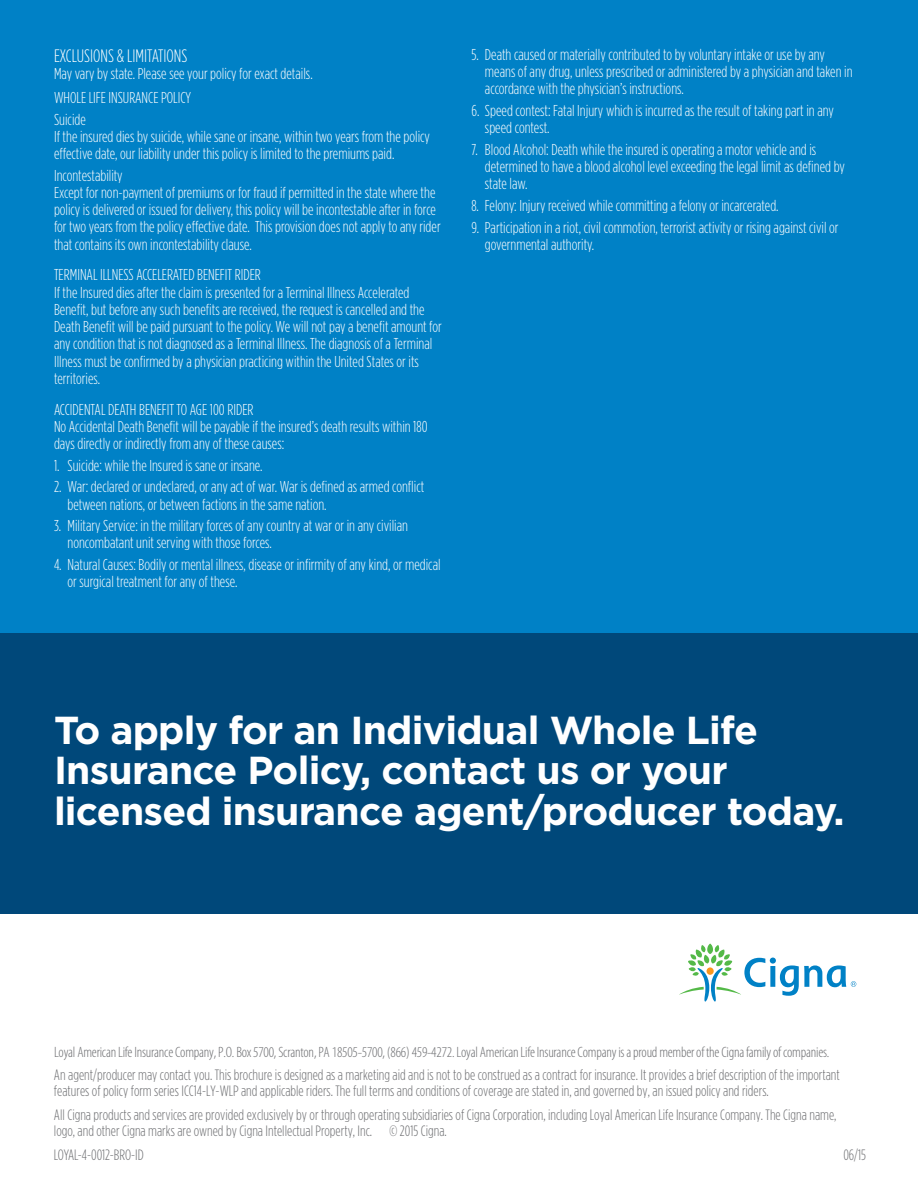
<style>
.page{position:relative;width:918px;height:1188px;background:#fff}
.page>*{position:absolute;margin:0;border:0;box-sizing:border-box;transform-origin:0 0}
.t1{font:700 39px/40.5px "Gotham";letter-spacing:-.02em;color:#fff}
.t2{font:300 18px "Gotham Condensed";color:#fff}
.t3{font:300 15.75px/17.2px "Gotham Condensed";color:#fff}
.t4{font:300 15px/16.5px "Gotham Condensed";color:#6d6e71}
.t5{font:300 condensed 15px "Myriad Pro";letter-spacing:-.015em;color:#6d6e71}
</style>
<div class="page">
<div style="left:0;top:0;width:918px;height:633px;background:#0081c6"></div>
<div style="left:0;top:633px;width:918px;height:281px;background:#00487a"></div>
<svg style="left:679px;top:944px;width:177px;height:58px"></svg>
<p class="t2" style="left:54px;top:45px;width:135px">EXCLUSIONS &amp; LIMITATIONS</p>
<p class="t3" style="left:54px;top:61px;width:260px;line-height:24px">May vary by state. Please see your policy for exact details.<br>WHOLE LIFE INSURANCE POLICY</p>
<p class="t3" style="left:54px;top:110px;width:377px">Suicide<br>If the insured dies by suicide, while sane or insane, within two years from the policy effective date, our liability under this policy is limited to the premiums paid.</p>
<p class="t3" style="left:54px;top:166px;width:388px">Incontestability<br>Except for non-payment of premiums or for fraud if permitted in the state where the policy is delivered or issued for delivery, this policy will be incontestable after in force for two years from the policy effective date. This provision does not apply to any rider that contains its own incontestability clause.</p>
<p class="t3" style="left:54px;top:266px;width:389px">TERMINAL ILLNESS ACCELERATED BENEFIT RIDER<br>If the Insured dies after the claim is presented for a Terminal Illness Accelerated Benefit, but before any such benefits are received, the request is cancelled and the Death Benefit will be paid pursuant to the policy. We will not pay a benefit amount for any condition that is not diagnosed as a Terminal Illness. The diagnosis of a Terminal Illness must be confirmed by a physician practicing within the United States or its territories.</p>
<p class="t3" style="left:54px;top:400px;width:375px">ACCIDENTAL DEATH BENEFIT TO AGE 100 RIDER<br>No Accidental Death Benefit will be payable if the insured’s death results within 180 days directly or indirectly from any of these causes:</p>
<p class="t3" style="left:54px;top:456px;width:210px">1. Suicide: while the Insured is sane or insane.</p>
<p class="t3" style="left:67px;top:478px;width:358px;text-indent:-13px">2. War: declared or undeclared, or any act of war. War is defined as armed conflict between nations, or between factions in the same nation.</p>
<p class="t3" style="left:67px;top:517px;width:342px;text-indent:-13px">3. Military Service: in the military forces of any country at war or in any civilian noncombatant unit serving with those forces.</p>
<p class="t3" style="left:67px;top:556px;width:375px;text-indent:-13px">4. Natural Causes: Bodily or mental illness, disease or infirmity of any kind, or medical or surgical treatment for any of these.</p>
<p class="t3" style="left:485px;top:46px;width:369px;text-indent:-13px">5. Death caused or materially contributed to by voluntary intake or use by any means of any drug, unless prescribed or administered by a physician and taken in accordance with the physician’s instructions.</p>
<p class="t3" style="left:485px;top:102px;width:351px;text-indent:-13px">6. Speed contest: Fatal Injury which is incurred as the result of taking part in any speed contest.</p>
<p class="t3" style="left:485px;top:141px;width:361px;text-indent:-13px">7. Blood Alcohol: Death while the insured is operating a motor vehicle and is determined to have a blood alcohol level exceeding the legal limit as defined by state law.</p>
<p class="t3" style="left:471px;top:197px;width:309px">8. Felony: Injury received while committing a felony or incarcerated.</p>
<p class="t3" style="left:485px;top:218px;width:355px;text-indent:-13px">9. Participation in a riot, civil commotion, terrorist activity or rising against civil or governmental authority.</p>
<h1 class="t1" style="left:54px;top:710px;width:792px">To apply for an Individual Whole Life<br>Insurance Policy, contact us or your licensed insurance agent/producer today.</h1>
<p class="t5" style="left:54px;top:1044px;width:777px">Loyal American Life Insurance Company, P.O. Box 5700, Scranton, PA 18505-5700, (866) 459-4272. Loyal American Life Insurance Company is a proud member of the Cigna family of companies.</p>
<p class="t4" style="left:54px;top:1066px;width:787px">An agent/producer may contact you. This brochure is designed as a marketing aid and is not to be construed as a contract for insurance. It provides a brief description of the important features of policy form series ICC14-LY-WLP and applicable riders. The full terms and conditions of coverage are stated in, and governed by, an issued policy and riders.</p>
<p class="t4" style="left:54px;top:1106px;width:784px">All Cigna products and services are provided exclusively by or through operating subsidiaries of Cigna Corporation, including Loyal American Life Insurance Company. The Cigna name, logo, and other Cigna marks are owned by Cigna Intellectual Property, Inc. © 2015 Cigna.</p>
<p class="t4" style="left:54px;top:1147px;width:91px">LOYAL-4-0012-BRO-ID</p>
<p class="t4" style="left:843px;top:1147px;width:24px">06/15</p>
</div>
